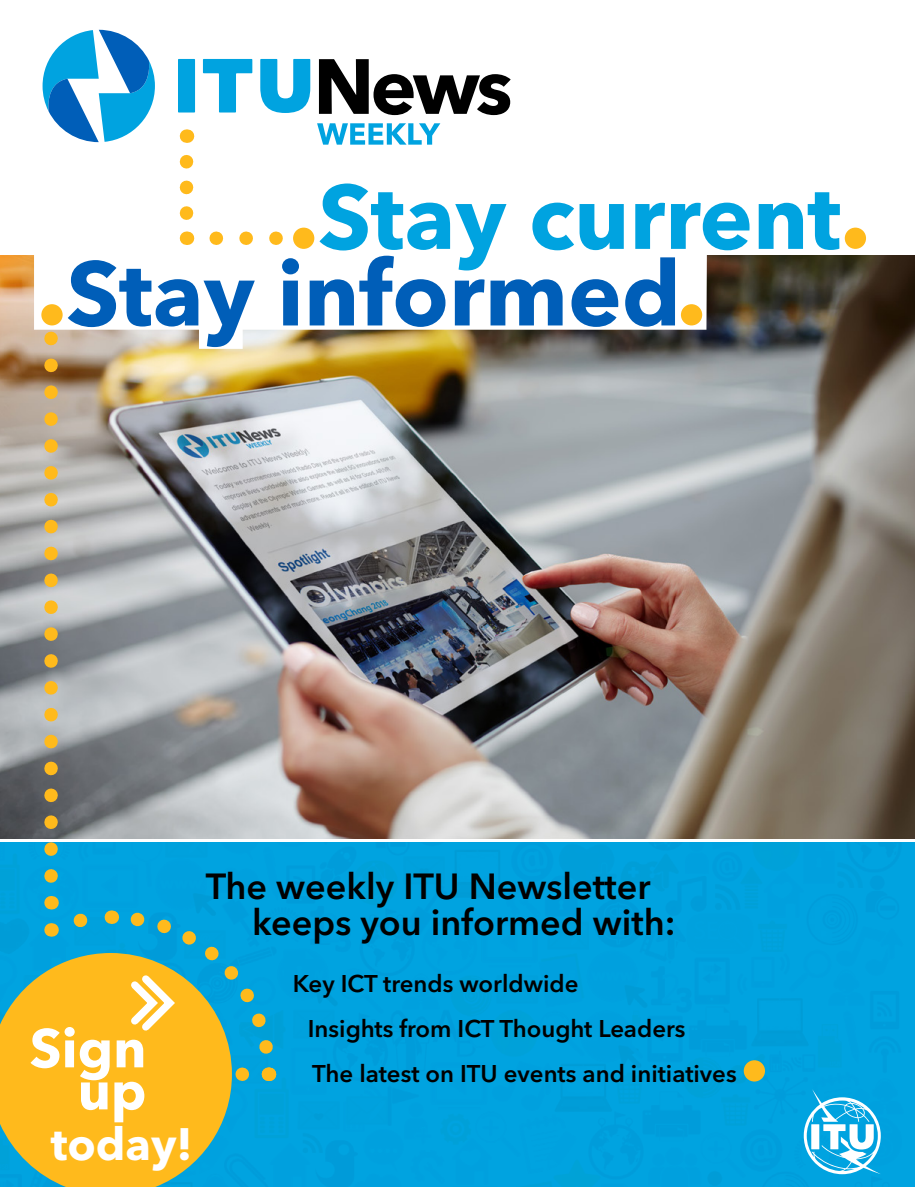
<style>
.page{position:relative;width:915px;height:1187px;background:#fff}
.page>*{position:absolute;margin:0;border:0;box-sizing:border-box;transform-origin:0 0}
.t1{font:700 90px "Avenir Next LT Pro";color:#005eb8}
.t2{font:700 90px "Avenir Next LT Pro";color:#00a3e0}
.t3{font:700 54px/42px "Avenir Next LT Pro";color:#fff;text-align:right}
.t4{font:700 45px "Avenir Next LT Pro";color:#fff}
.t5{font:600 36px/36px "Avenir Next LT Pro";color:#000}
.t6{font:600 24px/44.5px "Avenir Next LT Pro";color:#000}
</style>
<div class="page">
<img style="left:0;top:255px;width:914px;height:583px">
<svg style="left:43px;top:30px;width:112px;height:112px"></svg>
<div style="left:178px;top:59px;width:17px;height:53px;background:#00a3e0"></div>
<svg style="left:203px;top:59px;width:49px;height:53px"></svg>
<svg style="left:260px;top:59px;width:50px;height:54px"></svg>
<svg style="left:319px;top:59px;width:191px;height:56px"></svg>
<svg style="left:317px;top:123px;width:123px;height:22px"></svg>
<div style="left:0;top:842px;width:914px;height:344px;background:#00a3e0"></div>
<div style="left:743px;top:1060px;width:21px;height:21px;background:#ffba1c;border-radius:50%"></div>
<svg style="left:34px;top:186px;width:836px;height:163px"></svg>
<div style="left:293px;top:227px;width:21px;height:22px;background:#ffba1c;border-radius:50%"></div>
<div style="left:844px;top:227px;width:21px;height:22px;background:#ffba1c;border-radius:50%"></div>
<div style="left:41px;top:304px;width:22px;height:21px;background:#ffba1c;border-radius:50%"></div>
<div style="left:680px;top:304px;width:22px;height:21px;background:#ffba1c;border-radius:50%"></div>
<svg style="left:44px;top:328px;width:14px;height:548px;background:#bda76c"></svg>
<svg style="left:180px;top:162px;width:13px;height:63px"></svg>
<svg style="left:216px;top:231px;width:74px;height:14px"></svg>
<svg style="left:186px;top:129px;width:1px;height:14px"></svg>
<svg style="left:186px;top:231px;width:1px;height:14px"></svg>
<svg style="left:48px;top:895px;width:48px;height:46px;background:#2ca5bc"></svg>
<svg style="left:0;top:952px;width:232px;height:234px;background:#d6b63a"></svg>
<svg style="left:110px;top:903px;width:171px;height:177px;background:#74ae8c"></svg>
<svg style="left:803px;top:1089px;width:77px;height:85px"></svg>
<h1 class="t2" style="left:318px;top:162px;width:524px">Stay current</h1>
<h1 class="t1" style="left:66px;top:239px;width:615px">Stay informed</h1>
<h2 class="t3" style="left:30px;top:1026px;width:118px">Sign up</h2>
<h3 class="t4" style="left:51px;top:1116px;width:143px">today!</h3>
<h3 class="t5" style="left:252px;top:868px;width:424px;text-indent:-47px">The weekly ITU Newsletter keeps you informed with:</h3>
<p class="t6" style="left:308px;top:961px;width:430px;text-indent:-15px">Key ICT trends worldwide<br>Insights from ICT Thought Leaders<br>The latest on ITU events and initiatives</p>
</div>
